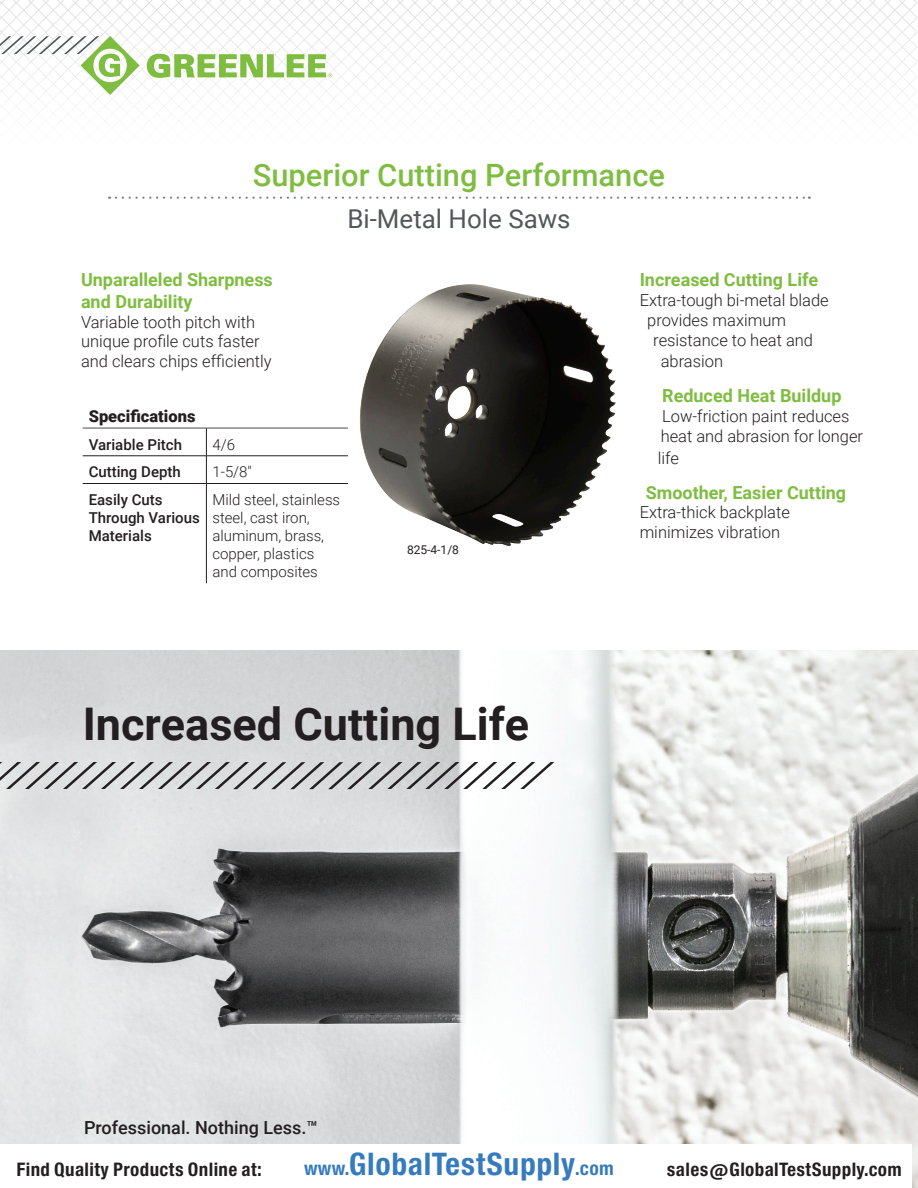
<style>
.page{position:relative;width:918px;height:1188px;background:#fff}
.page>*{position:absolute;margin:0;border:0;box-sizing:border-box;transform-origin:0 0}
.t1{font:700 45px "Roboto";color:#231f20}
.t2{font:500 30.75px "Roboto";color:#7fbd41}
.t3{font:29.7px "Europa Gro Nr 2 SBOP Bol Con";letter-spacing:.02em;color:#367bbc}
.t4{font:25.95px "Roboto";color:#52575a}
.t5{font:700 18px/21.6px "Roboto";color:#7fbd41}
.t6{font:500 18px "Roboto";color:#231f20}
.t7{font:17.85px "Europa Gro Nr 2 SBOP Bol Con";letter-spacing:.02em;color:#231f20}
.t8{font:300 16.5px/19.8px "Roboto";color:#231f20}
.t9{font:900 16.5px "Roboto";color:#231f20}
.t10{font:300 15px/18px "Roboto";color:#231f20}
.t11{font:500 15px/18px "Roboto";color:#231f20}
.t12{font:12px "Roboto";color:#231f20}
.s1{font-size:18.3px}
</style>
<div class="page">
<img style="left:0;top:651px;width:918px;height:537px">
<svg style="left:0;top:0;width:917px;height:99px"></svg>
<svg style="left:116px;top:197px;width:694px;height:2px"></svg>
<svg style="left:147px;top:54px;width:185px;height:24px"></svg>
<svg style="left:0;top:36px;width:140px;height:59px"></svg>
<svg style="left:0;top:762px;width:554px;height:27px"></svg>
<img style="left:359px;top:284px;width:257px;height:262px">
<hr style="left:83px;top:428px;width:123px;height:1px;background:#4b4c4d">
<hr style="left:206px;top:428px;width:142px;height:1px;background:#4b4c4d">
<hr style="left:83px;top:456px;width:123px;height:1px;background:#231f20">
<hr style="left:206px;top:456px;width:142px;height:1px;background:#231f20">
<svg style="left:206px;top:429px;width:1px;height:54px"></svg>
<hr style="left:206px;top:484px;width:1px;height:99px;background:#231f20">
<hr style="left:83px;top:483px;width:123px;height:1px;background:#231f20">
<hr style="left:206px;top:483px;width:142px;height:1px;background:#231f20">
<div style="left:0;top:1145px;width:911px;height:43px;background:#fff"></div>
<p class="t2" style="left:253px;top:154px;width:414px">Superior Cutting Performance</p>
<p class="t4" style="left:347px;top:201px;width:225px">Bi-Metal Hole Saws</p>
<p class="t5" style="left:81px;top:268px;width:193px">Unparalleled Sharpness and Durability</p>
<p class="t8" style="left:81px;top:311px;width:192px">Variable tooth pitch with unique profile cuts faster and clears chips efficiently</p>
<p class="t9" style="left:89px;top:405px;width:108px">Specifications</p>
<p class="t11" style="left:89px;top:435px;width:95px">Variable Pitch</p>
<p class="t10" style="left:212px;top:435px;width:24px">4/6</p>
<p class="t11" style="left:89px;top:463px;width:94px">Cutting Depth</p>
<p class="t10" style="left:212px;top:463px;width:41px">1-5/8"</p>
<p class="t11" style="left:89px;top:490px;width:113px">Easily Cuts<br>Through Various<br>Materials</p>
<p class="t10" style="left:212px;top:490px;width:129px">Mild steel, stainless steel, cast iron, aluminum, brass, copper, plastics and composites</p>
<p class="t12" style="left:407px;top:541px;width:54px">825-4-1/8</p>
<p class="t1" style="left:83px;top:692px;width:448px">Increased Cutting Life</p>
<p class="t5" style="left:640px;top:268px;width:180px">Increased Cutting Life</p>
<p class="t8" style="left:640px;top:290px;width:191px">Extra-tough bi-metal blade</p>
<p class="t8" style="left:647px;top:309px;width:140px">provides maximum</p>
<p class="t8" style="left:653px;top:329px;width:161px">resistance to heat and</p>
<p class="t8" style="left:661px;top:351px;width:64px">abrasion</p>
<p class="t5" style="left:662px;top:384px;width:181px">Reduced Heat Buildup</p>
<p class="t8" style="left:661px;top:406px;width:204px">Low-friction paint reduces heat and abrasion for longer</p>
<p class="t8" style="left:658px;top:447px;width:23px">life</p>
<p class="t5" style="left:646px;top:481px;width:202px">Smoother, Easier Cutting</p>
<p class="t8" style="left:640px;top:502px;width:152px">Extra-thick backplate minimizes vibration</p>
<p class="t6" style="left:84px;top:1115px;width:235px">Professional. Nothing Less.™</p>
<p class="t7" style="left:16px;top:1159px;width:247px">Find Quality Products Online at:</p>
<h3 class="t3" style="left:304px;top:1147px;width:311px"><span class="s1">www.</span>GlobalTestSupply<span class="s1">.com</span></h3>
<p class="t7" style="left:667px;top:1159px;width:236px">sales@GlobalTestSupply.com</p>
</div>
